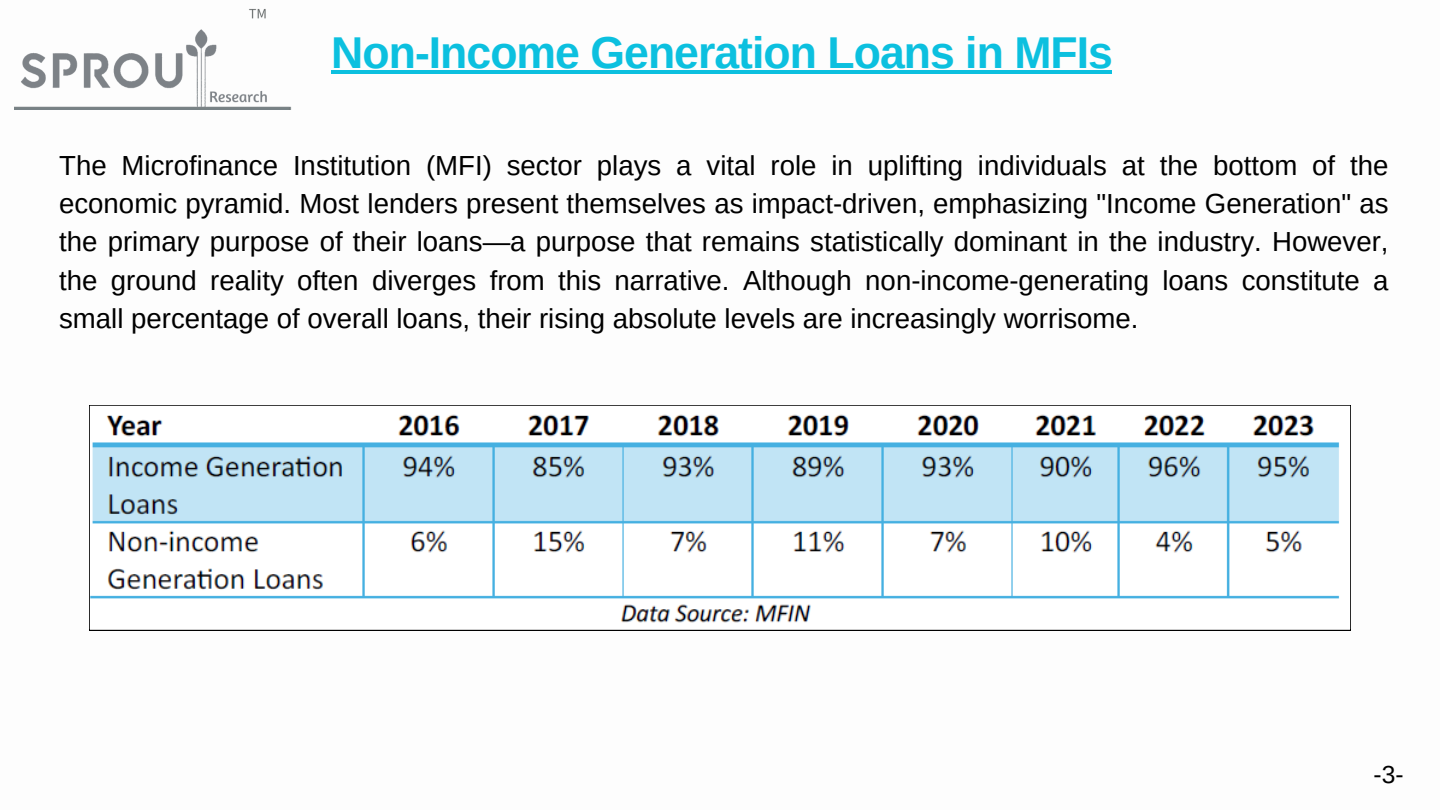
<style>
.page{position:relative;width:1440px;height:810px;background:#fff}
.page>*{position:absolute;margin:0;border:0;box-sizing:border-box;transform-origin:0 0}
.t1{font:700 44.6px "Arimo";letter-spacing:-.02em;color:#0cc0df}
.t2{font:27.6px/38.2px "Arimo";color:#000;text-align:justify}
.t3{font:24.6px "Arimo";color:#000}
</style>
<div class="page">
<img style="left:15px;top:8px;width:277px;height:102px">
<svg style="left:89px;top:405px;width:1262px;height:226px"></svg>
<hr style="left:331px;top:70px;width:781px;height:4px;background:#0cc0df">
<p class="t1" style="left:331px;top:28px;width:783px">Non-Income Generation Loans in MFIs</p>
<h2 class="t2" style="left:59px;top:146px;width:1331px">The Microfinance Institution (MFI) sector plays a vital role in uplifting individuals at the bottom of the economic pyramid. Most lenders present themselves as impact-driven, emphasizing "Income Generation" as the primary purpose of their loans—a purpose that remains statistically dominant in the industry. However, the ground reality often diverges from this narrative. Although non-income-generating loans constitute a small percentage of overall loans, their rising absolute levels are increasingly worrisome.</h2>
<h1 class="t3" style="left:1374px;top:760px;width:32px">-3-</h1>
</div>
